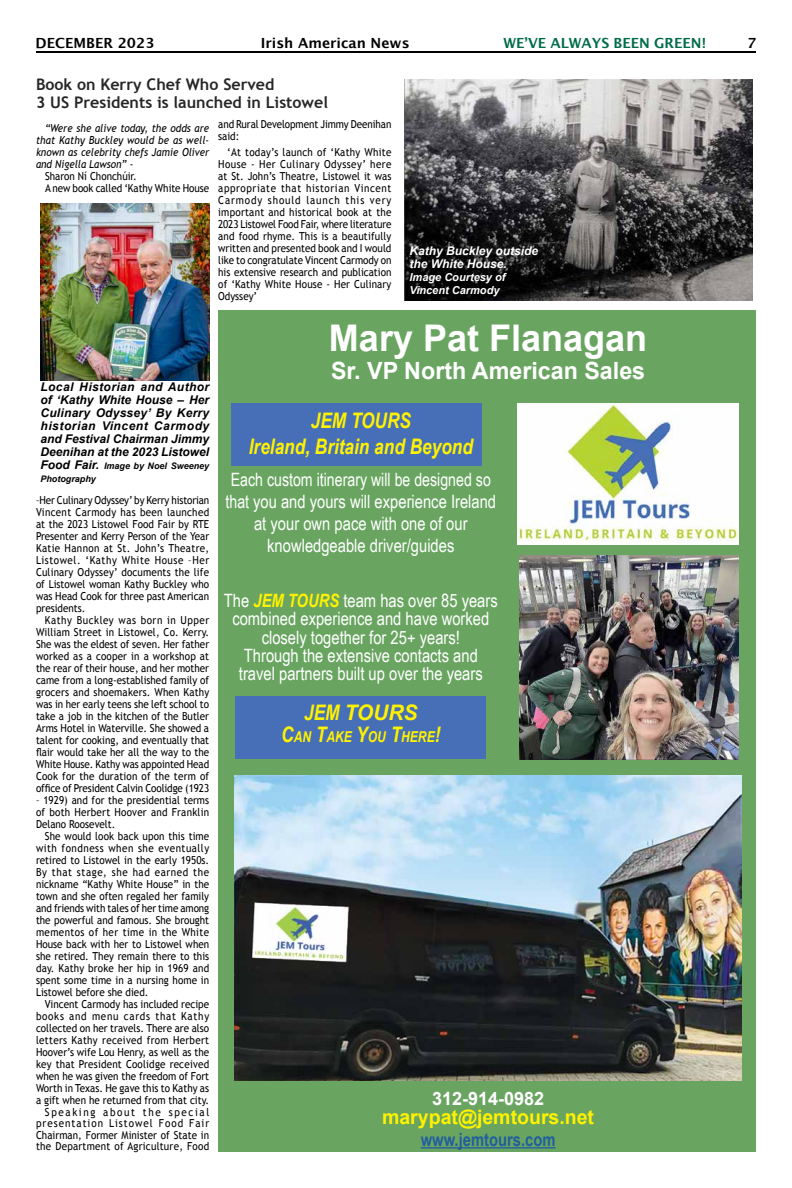
<style>
.page{position:relative;width:792px;height:1188px;background:#fff}
.page>*{position:absolute;margin:0;border:0;box-sizing:border-box;transform-origin:0 0}
.t1{font:700 36.8px "Arial";color:#fff}
.t2{font:700 23.7px "Arial";color:#fff}
.t3{font:italic 700 21.4px/25.7px "Arial Narrow";color:#fff200;text-align:center}
.t4{font:italic 700 21.4px "Arial";color:#fff200}
.t5{font:700 19.9px "Arial";color:#fff200}
.t6{font:18.4px/18.4px "Arial Narrow";color:#fff;text-align:center}
.t7{font:18.4px/22.1px "Arial Narrow";color:#fff;text-align:center;scale:.94 1}
.t8{font:700 18.4px "Arial Narrow";color:#215e9e}
.t9{font:700 18.4px "Arial";color:#fff}
.t10{font:700 16px/18px "Trebuchet MS";color:#262626}
.t11{font:italic 700 15px "Arial Narrow";color:#fff200}
.t12{font:700 14px "Lucida Grande";color:#000}
.t13{font:700 14px "Lucida Grande";color:#006d49}
.t14{font:italic 700 12px/13px "Arial";color:#000;text-align:justify}
.t15{font:italic 700 12px/13px "Arial";color:#fff}
.t16{font:11px/12px "Trebuchet MS";color:#000;text-align:justify;scale:.9 1}
.t17{font:italic 11px "Trebuchet MS";color:#000;scale:.9 1}
.t18{font:italic 700 11px/13px "Arial";color:#fff}
.t19{font:italic 700 9px/13px "Arial";color:#000}
.s1{font-style:normal}
.s2{font-size:12px}
.s3{font-weight:700;font-style:italic;color:#fff200}
.s4{font-family:"Arial Narrow"}
.s5{font-style:inherit}
.s6{font-size:21.4px}
</style>
<div class="page">
<hr style="left:36px;top:51px;width:720px;height:2px;background:#000">
<div style="left:218px;top:311px;width:538px;height:841px;background:#69a561"></div>
<hr style="left:421px;top:1147px;width:135px;height:1px;background:#215e9e">
<img style="left:518px;top:403px;width:221px;height:141px">
<div style="left:231px;top:403px;width:251px;height:62px;background:#476fb7"></div>
<img style="left:519px;top:555px;width:220px;height:204px">
<img style="left:235px;top:776px;width:507px;height:304px">
<div style="left:235px;top:697px;width:251px;height:62px;background:#476fb7"></div>
<img style="left:404px;top:79px;width:349px;height:222px">
<img style="left:40px;top:203px;width:169px;height:177px">
<p class="t12" style="left:36px;top:32px;width:121px">DECEMBER 2023</p>
<p class="t12" style="left:261px;top:32px;width:150px">Irish American News</p>
<p class="t13" style="left:504px;top:32px;width:204px">WE’VE ALWAYS BEEN GREEN!</p>
<p class="t12" style="left:747px;top:32px;width:11px">7</p>
<h3 class="t10" style="left:36px;top:75px;width:294px">Book on Kerry Chef Who Served<br>3 US Presidents is launched in Listowel</h3>
<p class="t17" style="left:45px;top:122px;width:184px">“Were she alive today, the odds are</p>
<p class="t17" style="left:36px;top:134px;width:194px">that Kathy Buckley would be as well-</p>
<p class="t17" style="left:36px;top:146px;width:194px">known as celebrity chefs Jamie Oliver</p>
<p class="t17" style="left:36px;top:158px;width:110px">and Nigella Lawson” <span class="s1">-</span></p>
<p class="t16" style="left:45px;top:170px;width:103px">Sharon Ní Chonchúir.</p>
<p class="t16" style="left:45px;top:182px;width:184px">A new book called ‘Kathy White House</p>
<p class="t16" style="left:218px;top:119px;width:194px;line-height:11.5px">and Rural Development Jimmy Deenihan said:</p>
<p class="t16" style="left:218px;top:146px;width:194px;text-indent:9px">‘At today’s launch of ‘Kathy White House - Her Culinary Odyssey’ here at St. John’s Theatre, Listowel it was appropriate that historian Vincent Carmody should launch this very important and historical book at the 2023 Listowel Food Fair, where literature and food rhyme. This is a beautifully written and presented book and I would like to congratulate Vincent Carmody on his extensive research and publication of ‘Kathy White House - Her Culinary Odyssey’</p>
<p class="t15" style="left:410px;top:244px;width:130px">Kathy Buckley outside the White House.</p>
<p class="t18" style="left:410px;top:271px;width:97px">Image Courtesy of<br>Vincent Carmody</p>
<p class="t14" style="left:40px;top:381px;width:170px">Local Historian and Author of ‘Kathy White House – Her Culinary Odyssey’ By Kerry historian Vincent Carmody and Festival Chairman Jimmy Deenihan at the 2023 Listowel</p>
<p class="t19" style="left:40px;top:460px;width:170px"><span class="s2">Food Fair.</span> Image by Noel Sweeney<br>Photography</p>
<p class="t16" style="left:36px;top:494px;width:194px">–Her Culinary Odyssey’ by Kerry historian Vincent Carmody has been launched at the 2023 Listowel Food Fair by RTE Presenter and Kerry Person of the Year Katie Hannon at St. John’s Theatre, Listowel. ‘Kathy White House –Her Culinary Odyssey’ documents the life of Listowel woman Kathy Buckley who was Head Cook for three past American presidents.</p>
<p class="t16" style="left:36px;top:614px;width:194px;text-indent:9px">Kathy Buckley was born in Upper William Street in Listowel, Co. Kerry.<br>She was the eldest of seven. Her father worked as a cooper in a workshop at the rear of their house, and her mother came from a long-established family of grocers and shoemakers. When Kathy was in her early teens she left school to take a job in the kitchen of the Butler Arms Hotel in Waterville. She showed a talent for cooking, and eventually that flair would take her all the way to the White House. Kathy was appointed Head Cook for the duration of the term of office of President Calvin Coolidge (1923</p>
<p class="t16" style="left:36px;top:794px;width:194px">– 1929) and for the presidential terms of both Herbert Hoover and Franklin Delano Roosevelt.</p>
<p class="t16" style="left:36px;top:830px;width:194px;text-indent:9px">She would look back upon this time with fondness when she eventually retired to Listowel in the early 1950s.<br>By that stage, she had earned the nickname “Kathy White House” in the town and she often regaled her family and friends with tales of her time among the powerful and famous. She brought mementos of her time in the White House back with her to Listowel when she retired. They remain there to this day. Kathy broke her hip in 1969 and spent some time in a nursing home in Listowel before she died.</p>
<p class="t16" style="left:36px;top:998px;width:194px;text-align:right">Vincent Carmody has included recipe books and menu cards that Kathy collected on her travels. There are also letters Kathy received from Herbert Hoover’s wife Lou Henry, as well as the key that President Coolidge received when he was given the freedom of Fort Worth in Texas. He gave this to Kathy as a gift when he returned from that city.<br>Speaking about the special presentation Listowel Food Fair Chairman, Former Minister of State in the Department of Agriculture, Food</p>
<h1 class="t1" style="left:329px;top:314px;width:320px">Mary Pat Flanagan</h1>
<h2 class="t2" style="left:331px;top:355px;width:316px">Sr. VP North American Sales</h2>
<h3 class="t3" style="left:249px;top:407px;width:226px">JEM TOURS<br>Ireland, Britain and Beyond</h3>
<h3 class="t7" style="left:226px;top:467px;width:289px">Each custom itinerary will be designed so that you and yours will experience Ireland at your own pace with one of our knowledgeable driver/guides</h3>
<h3 class="t6" style="left:224px;top:590px;width:275px">The <span class="s3">JEM TOURS</span> team has over 85 years combined experience and have worked closely together for 25+ years!<br>Through the extensive contacts and travel partners built up over the years</h3>
<h3 class="t4" style="left:304px;top:699px;width:115px"><span class="s4">JEM</span> <span class="s5">T</span>OURS</h3>
<h3 class="t11" style="left:281px;top:725px;width:161px"><span class="s6">C</span>AN <span class="s6">T</span>AKE <span class="s6">Y</span>OU <span class="s6">T</span>HERE<span class="s6">!</span></h3>
<h3 class="t9" style="left:432px;top:1087px;width:114px">312-914-0982</h3>
<h3 class="t5" style="left:382px;top:1104px;width:214px">marypat@jemtours.net</h3>
<h3 class="t8" style="left:421px;top:1125px;width:136px">www.jemtours.com</h3>
</div>
